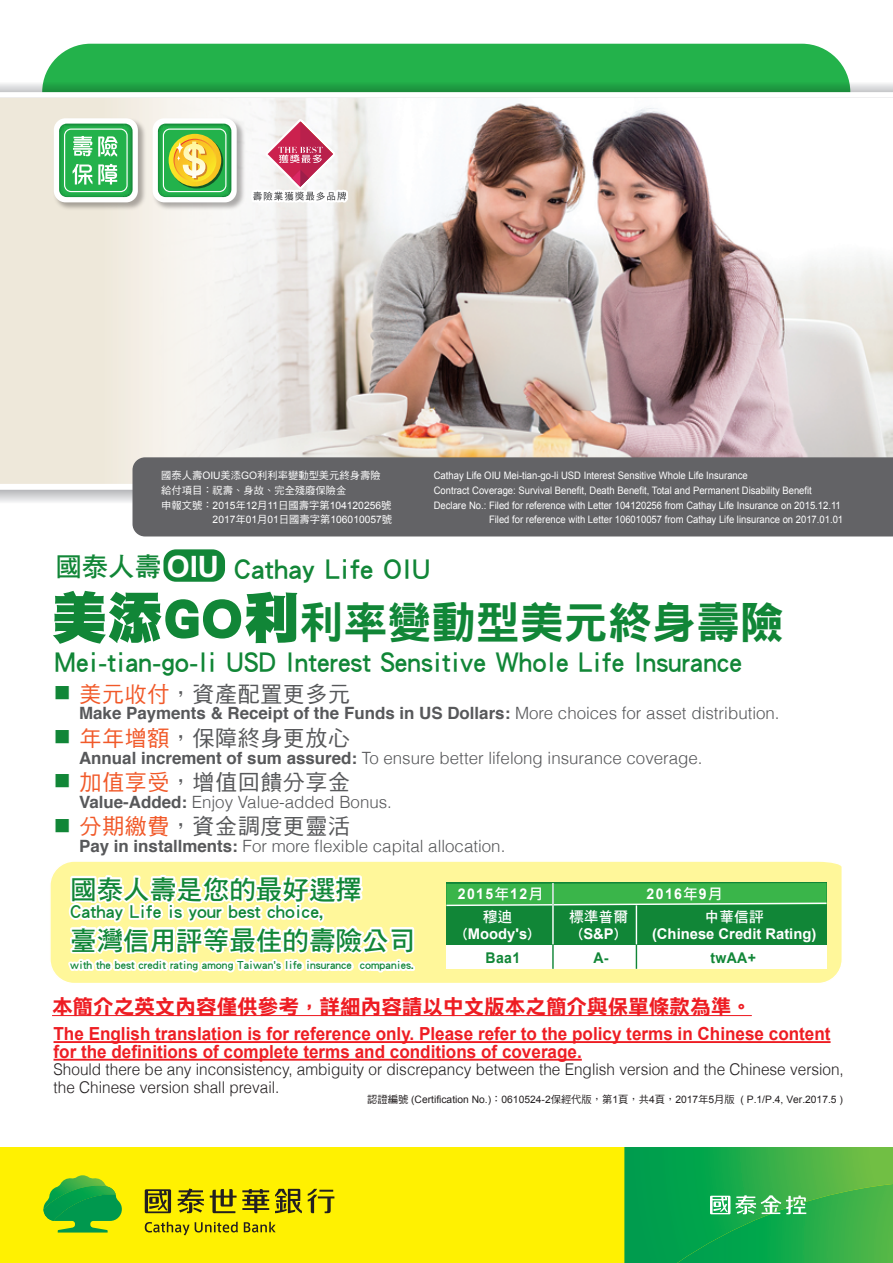
<style>
.page{position:relative;width:893px;height:1263px;background:#fff}
.page>*{position:absolute;margin:0;border:0;box-sizing:border-box;transform-origin:0 0}
.t1{font:44.1px "DF Hei Std W9";color:#118637}
.t2{font:29.4px "DF Hei Std W7";color:#118637;scale:.95 1}
.t3{font:29.4px "DF Hei Std W7";color:#118637}
.t4{font:26.55px "DF Hei Std W7";color:#118637}
.t5{font:26.4px "DF Hei Std W7";color:#118637}
.t6{font:22.05px "DF Hei Std W5";letter-spacing:.025em;color:#57585a}
.t7{font:20.55px "DF Li Hei Std W7";color:#ee1d23}
.t8{font:19.2px "DF Hei Std W7";color:#118637}
.t9{font:700 18px/17.7px "Arial";color:#ee1d23;scale:.95 1}
.t10{font:300 16.95px "Helvetica";color:#57585a}
.t11{font:700 16.95px "Helvetica";color:#57585a}
.t12{font:300 16.2px/17.7px "Helvetica";color:#231f20;scale:.95 1}
.t13{font:700 14.85px "Arial";color:#fff}
.t14{font:700 14.85px "Arial";color:#fff;scale:.95 1}
.t15{font:700 14.85px "Arial";letter-spacing:.025em;color:#118637;scale:.95 1}
.t16{font:14.85px "DF Hei Std W7";color:#fff}
.t17{font:12px "DF Hei Std W7";color:#118637}
.t18{font:10.35px "Arial";color:#fff;scale:.92 1}
.t19{font:10.35px "Arial";color:#231f20}
.t20{font:10.35px/14.7px "Arial";color:#fff}
.t21{font:10.35px/14.7px "DF Hei Std W5";color:#fff}
.s1{font-family:"Arial"}
.s2{font-family:"DF Hei Std W5"}
.s3{font-family:"Adobe Ming Std";font-weight:300}
.s4{font-family:"Arial";font-weight:700;font-size:29.4px;color:#fff}
.s5{font-family:"DF Hei Std W12";font-size:55.8px}
.s6{font-size:17.7px;color:#118637}
.s7{color:#f15929}
.s8{font-weight:300}
.s9{font-weight:700}
.s10{font-family:"DF Li Hei Std W5";font-weight:400}
.s11{font-family:"DF Hei Std W7";font-weight:400}
</style>
<div class="page">
<img style="left:451px;top:103px;width:442px;height:354px">
<div style="left:43px;top:44px;width:806px;height:37px;background:#23b24b"></div>
<svg style="left:0;top:98px;width:451px;height:386px"></svg>
<svg style="left:0;top:490px;width:132px;height:12px;background:#d3d4d6"></svg>
<svg style="left:0;top:81px;width:893px;height:11px;background:#31a452"></svg>
<hr style="left:54px;top:1041px;width:777px;height:2px;background:#ee1d23">
<hr style="left:54px;top:1059px;width:528px;height:2px;background:#ee1d23">
<hr style="left:52px;top:1015px;width:700px;height:1px;background:#ee1d23">
<div style="left:163px;top:549px;width:62px;height:33px;background:#118637;border-radius:13px"></div>
<div style="left:132px;top:457px;width:761px;height:79px;background:#636366"></div>
<svg style="left:50px;top:861px;width:792px;height:122px;background:#fef79f"></svg>
<svg style="left:64px;top:872px;width:353px;height:189px"></svg>
<div style="left:446px;top:882px;width:380px;height:87px;background:#fff"></div>
<div style="left:446px;top:882px;width:380px;height:62px;background:#118637"></div>
<hr style="left:552px;top:883px;width:2px;height:86px;background:#118637">
<svg style="left:636px;top:944px;width:1px;height:25px"></svg>
<svg style="left:445px;top:883px;width:383px;height:26px;background:#3fb151"></svg>
<hr style="left:636px;top:905px;width:1px;height:39px;background:#fff">
<hr style="left:552px;top:883px;width:2px;height:61px;background:#fff">
<svg style="left:249px;top:111px;width:103px;height:98px"></svg>
<img style="left:52px;top:116px;width:96px;height:97px">
<div style="left:54px;top:118px;width:84px;height:84px;background:#fff;border-radius:12px"></div>
<svg style="left:59px;top:124px;width:74px;height:73px;background:#4fbd6e"></svg>
<div style="left:64px;top:129px;width:64px;height:63px;border:1px solid #fff;border-radius:7px"></div>
<img style="left:151px;top:116px;width:96px;height:97px">
<svg style="left:153px;top:118px;width:84px;height:84px"></svg>
<svg style="left:158px;top:124px;width:73px;height:73px;background:#85bd53"></svg>
<div style="left:0;top:1147px;width:893px;height:116px;background:#fff101"></div>
<svg style="left:145px;top:1222px;width:93px;height:13px"></svg>
<svg style="left:244px;top:1222px;width:32px;height:10px"></svg>
<svg style="left:145px;top:1188px;width:189px;height:25px"></svg>
<svg style="left:43px;top:1175px;width:79px;height:57px"></svg>
<svg style="left:624px;top:1147px;width:269px;height:116px;background:#28ad4e"></svg>
<p class="t21" style="left:161px;top:468px;width:221px">國泰人壽<span class="s1">OIU</span>美添<span class="s1">GO</span>利利率變動型美元終身壽險給付項目：祝壽、身故、完全殘廢保險金</p>
<p class="t20" style="left:161px;top:498px;width:233px"><span class="s2">申報文號：</span>2015<span class="s2">年</span>12<span class="s2">月</span>11<span class="s2">日國壽字第</span>104120256<span class="s2">號</span><span class="s3">　　　　　</span>2017<span class="s2">年</span>01<span class="s2">月</span>01<span class="s2">日國壽字第</span>106010057<span class="s2">號</span></p>
<p class="t18" style="left:434px;top:469px;width:343px">Cathay Life OIU Mei-tian-go-li USD Interest Sensitive Whole Life Insurance</p>
<p class="t18" style="left:434px;top:483px;width:413px">Contract Coverage: Survival Benefit, Death Benefit, Total and Permanent Disability Benefit</p>
<p class="t18" style="left:434px;top:498px;width:444px">Declare No.: Filed for reference with Letter 104120256 from Cathay Life Insurance on 2015.12.11</p>
<p class="t18" style="left:489px;top:513px;width:386px">Filed for reference with Letter 106010057 from Cathay Life linsurance on 2017.01.01</p>
<h3 class="t5" style="left:55px;top:552px;width:165px">國泰人壽 <span class="s4">OIU</span></h3>
<h1 class="t1" style="left:51px;top:598px;width:735px"><span class="s5">美添GO利</span>利率變動型美元終身壽險</h1>
<h2 class="t2" style="left:54px;top:646px;width:726px">Mei-tian-go-li USD Interest Sensitive Whole Life Insurance</h2>
<h2 class="t3" style="left:234px;top:552px;width:198px">Cathay Life OIU</h2>
<h3 class="t6" style="left:54px;top:682px;width:298px"><span class="s6">■</span> <span class="s7">美元收付</span>，資產配置更多元</h3>
<h3 class="t11" style="left:79px;top:700px;width:702px">Make Payments &amp; Receipt of the Funds in US Dollars: <span class="s8">More choices for asset distribution.</span></h3>
<h3 class="t6" style="left:54px;top:726px;width:298px"><span class="s6">■</span> <span class="s7">年年增額</span>，保障終身更放心</h3>
<h3 class="t10" style="left:79px;top:747px;width:625px"><span class="s9">Annual increment of sum assured:</span> To ensure better lifelong insurance coverage.</h3>
<h3 class="t6" style="left:54px;top:770px;width:298px"><span class="s6">■</span> <span class="s7">加值享受</span>，增值回饋分享金</h3>
<h3 class="t10" style="left:79px;top:791px;width:314px"><span class="s9">Value-Added:</span> Enjoy Value-added Bonus.</h3>
<h3 class="t6" style="left:54px;top:814px;width:298px"><span class="s6">■</span> <span class="s7">分期繳費</span>，資金調度更靈活</h3>
<h3 class="t10" style="left:79px;top:835px;width:428px"><span class="s9">Pay in installments:</span> For more flexible capital allocation.</h3>
<h3 class="t4" style="left:70px;top:875px;width:294px">國泰人壽是您的最好選擇</h3>
<h3 class="t8" style="left:70px;top:901px;width:254px">Cathay Life is your best choice,</h3>
<h3 class="t4" style="left:70px;top:925px;width:347px">臺灣信用評等最佳的壽險公司</h3>
<p class="t17" style="left:70px;top:958px;width:345px">with the best credit rating among Taiwan's life insurance companies.</p>
<h3 class="t14" style="left:458px;top:883px;width:91px">2015<span class="s10">年</span>12<span class="s10">月</span></h3>
<h3 class="t14" style="left:647px;top:883px;width:81px">2016<span class="s10">年</span>9<span class="s10">月</span></h3>
<h3 class="t16" style="left:569px;top:909px;width:61px">標準普爾</h3>
<h3 class="t13" style="left:578px;top:924px;width:42px"><span class="s11">(</span>S&amp;P<span class="s11">)</span></h3>
<h3 class="t16" style="left:483px;top:909px;width:31px">穆迪</h3>
<h3 class="t13" style="left:463px;top:924px;width:71px"><span class="s11">(</span>Moody's<span class="s11">)</span></h3>
<h3 class="t16" style="left:705px;top:909px;width:61px">中華信評</h3>
<h3 class="t13" style="left:652px;top:924px;width:166px">(Chinese Credit Rating)</h3>
<h3 class="t15" style="left:486px;top:947px;width:38px">Baa1</h3>
<h3 class="t15" style="left:593px;top:947px;width:17px">A-</h3>
<h3 class="t15" style="left:710px;top:947px;width:49px">twAA+</h3>
<h3 class="t7" style="left:52px;top:995px;width:701px">本簡介之英文內容僅供參考，詳細內容請以中文版本之簡介與保單條款為準。</h3>
<h3 class="t9" style="left:54px;top:1025px;width:819px">The English translation is for reference only. Please refer to the policy terms in Chinese content for the definitions of complete terms and conditions of coverage.</h3>
<h3 class="t12" style="left:54px;top:1061px;width:833px">Should there be any inconsistency, ambiguity or discrepancy between the English version and the Chinese version, the Chinese version shall prevail.</h3>
<p class="t19" style="left:367px;top:1092px;width:477px"><span class="s2">認證編號</span> (Certification No.)<span class="s2">：</span>0610524-2<span class="s2">保經代版，第</span>1<span class="s2">頁，共</span>4<span class="s2">頁，</span>2017<span class="s2">年</span>5<span class="s2">月版</span> ( P.1/P.4, Ver.2017.5 )</p>
</div>
